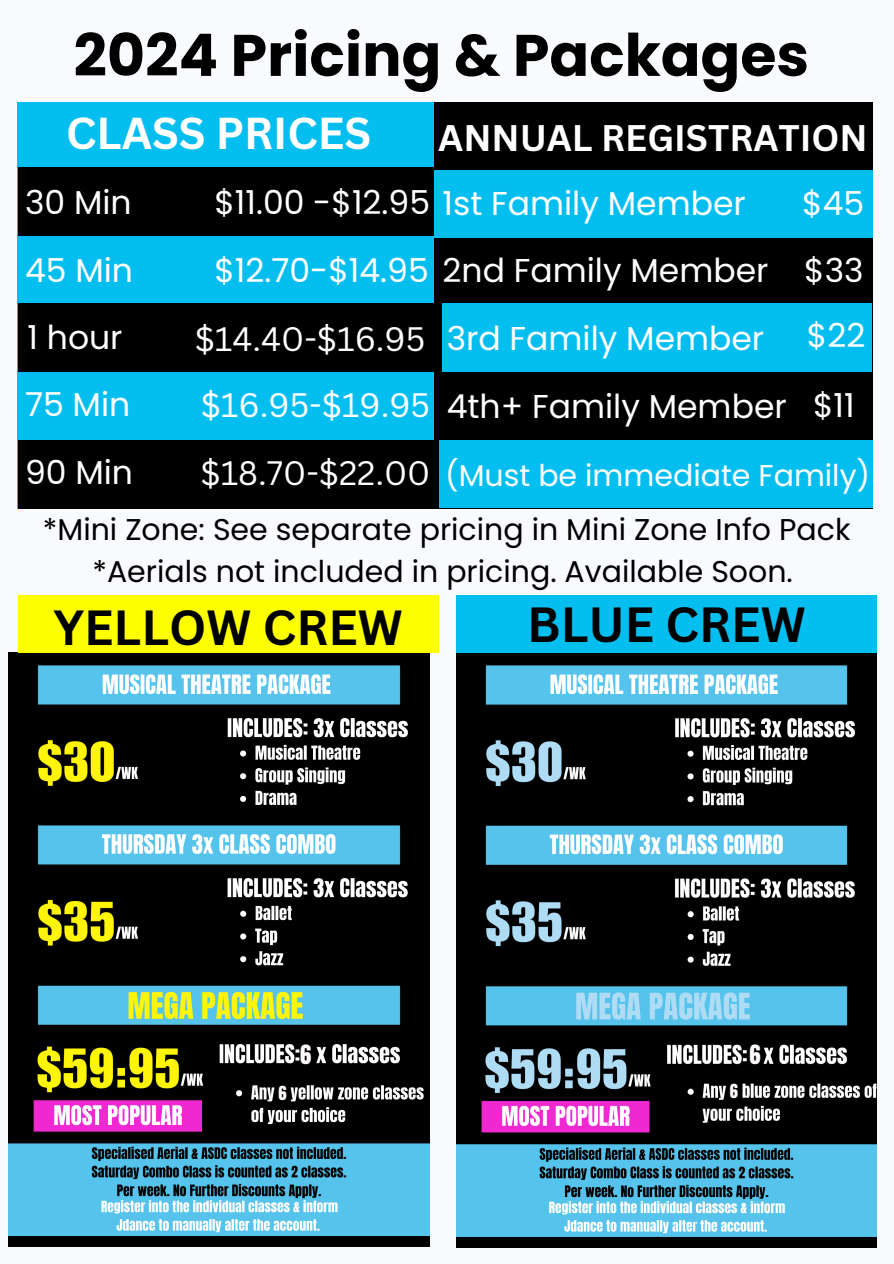
<style>
.page{position:relative;width:894px;height:1264px;background:#fff}
.page>*{position:absolute;margin:0;border:0;box-sizing:border-box;transform-origin:0 0}
.t1{font:700 58.5px "Poppins";color:#000}
.t2{font:700 48px "Canva Sans";color:#000}
.t3{font:700 43.5px "Canva Sans";color:#fff}
.t4{font:700 36px "Canva Sans";color:#fff}
.t5{font:33px "Poppins";color:#fff}
.t6{font:33px "Canva Sans";color:#fff}
.t7{font:30px "Poppins";color:#000}
.t8{font:30px "Poppins";color:#fff}
.t9{font:22.5px "Anton";color:#fffbff}
.t10{font:16.5px "Anton";color:#fffbff}
.s1{font-family:"Canva Sans";font-size:33px}
</style>
<div class="page">
<div style="left:0;top:0;width:893px;height:1263px;background:#f9fafd"></div>
<img style="left:8px;top:652px;width:421px;height:594px">
<img style="left:456px;top:653px;width:419px;height:594px">
<div style="left:18px;top:595px;width:420px;height:58px;background:#fdff00"></div>
<div style="left:456px;top:595px;width:420px;height:58px;background:#04beef"></div>
<div style="left:18px;top:102px;width:420px;height:406px;background:#04beef"></div>
<div style="left:18px;top:304px;width:438px;height:68px;background:#000"></div>
<div style="left:434px;top:102px;width:437px;height:406px;background:#000"></div>
<div style="left:438px;top:440px;width:434px;height:68px;background:#04beef"></div>
<div style="left:18px;top:440px;width:420px;height:68px;background:#000"></div>
<div style="left:442px;top:304px;width:430px;height:68px;background:#04beef"></div>
<div style="left:18px;top:168px;width:438px;height:68px;background:#000"></div>
<div style="left:434px;top:170px;width:438px;height:68px;background:#04beef"></div>
<div style="left:278px;top:1077px;width:9px;height:28px;background:#000"></div>
<div style="left:728px;top:1081px;width:11px;height:24px;background:#000"></div>
<div style="left:300px;top:1033px;width:15px;height:42px;background:#000"></div>
<div style="left:749px;top:1035px;width:14px;height:38px;background:#000"></div>
<h4 class="t1" style="left:73px;top:14px;width:736px">2024 Pricing &amp; Packages</h4>
<h4 class="t3" style="left:66px;top:103px;width:306px">CLASS PRICES</h4>
<h4 class="t4" style="left:438px;top:112px;width:431px">ANNUAL REGISTRATION</h4>
<h4 class="t5" style="left:802px;top:180px;width:63px">$45</h4>
<h4 class="t5" style="left:804px;top:247px;width:61px">$33</h4>
<h4 class="t5" style="left:806px;top:312px;width:60px">$22</h4>
<h4 class="t5" style="left:214px;top:180px;width:533px">$11.00 -$12.95 1st Family Member</h4>
<h4 class="t5" style="left:214px;top:247px;width:555px">$12.70-$14.95 2nd Family Member</h4>
<h4 class="t6" style="left:195px;top:316px;width:232px">$14.40-$16.95</h4>
<h4 class="t5" style="left:25px;top:179px;width:108px">30 Min</h4>
<h4 class="t5" style="left:25px;top:247px;width:109px">45 Min</h4>
<h4 class="t5" style="left:28px;top:314px;width:97px">1 hour</h4>
<p class="t5" style="left:446px;top:315px;width:319px">3rd Family Member</p>
<h2 class="t5" style="left:446px;top:383px;width:341px">4th+ Family Member</h2>
<h4 class="t6" style="left:201px;top:382px;width:231px">$16.95-$19.95</h4>
<h4 class="t8" style="left:200px;top:454px;width:671px"><span class="s1">$18.70-$22.00</span> (Must be immediate Family)</h4>
<h4 class="t5" style="left:25px;top:381px;width:107px">75 Min</h4>
<h4 class="t5" style="left:812px;top:382px;width:43px">$11</h4>
<h3 class="t5" style="left:25px;top:449px;width:109px">90 Min</h3>
<p class="t7" style="left:43px;top:509px;width:808px">*Mini Zone: See separate pricing in Mini Zone Info Pack</p>
<p class="t7" style="left:92px;top:550px;width:701px">*Aerials not included in pricing. Available Soon.</p>
<h4 class="t2" style="left:53px;top:593px;width:351px">YELLOW CREW</h4>
<h4 class="t2" style="left:527px;top:590px;width:280px">BLUE CREW</h4>
<p class="t9" style="left:300px;top:1037px;width:13px">6</p>
<p class="t9" style="left:749px;top:1037px;width:13px">6</p>
<h2 class="t10" style="left:278px;top:1081px;width:10px">6</h2>
<p class="t10" style="left:729px;top:1079px;width:10px">6</p>
</div>
